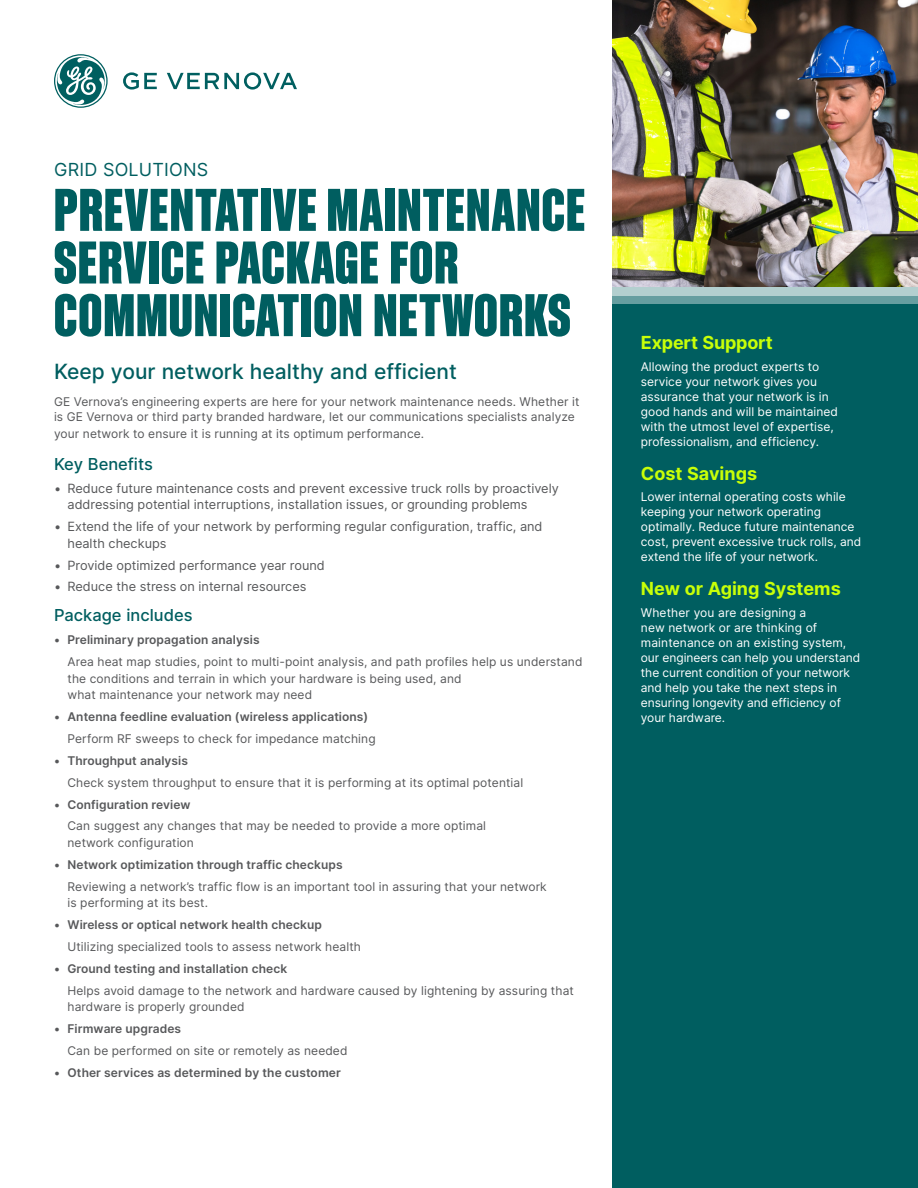
<style>
.page{position:relative;width:918px;height:1188px;background:#fff}
.page>*{position:absolute;margin:0;border:0;box-sizing:border-box;transform-origin:0 0}
.Product_Name_Head{font:800 58.5px/52.7px "Sons Condensed";letter-spacing:.02em;color:#005e60}
.Heading_3{font:500 21px "Inter";color:#005e60}
.Heading_2_White{font:700 18px "Inter";color:#c8ff08}
.t1{font:18px "Inter";letter-spacing:.01em;color:#005e60}
.Heading_3-2{font:500 16.5px "Inter";color:#005e60}
.t2{font:12.75px/16.5px "Inter";color:#57585a}
.Copy{font:12px/16.5px "Inter";letter-spacing:.01em;color:#57585a}
.Bullets_White{font:12px/15px "Inter";color:#fff}
.t3{font:600 12px "Inter";letter-spacing:.005em;color:#57585a}
</style>
<div class="page">
<div style="left:612px;top:296px;width:306px;height:892px;background:#005e60"></div>
<div style="left:612px;top:294px;width:306px;height:10px;background:#669ea0"></div>
<div style="left:612px;top:286px;width:306px;height:10px;background:#b3cfcf"></div>
<svg style="left:54px;top:54px;width:243px;height:54px"></svg>
<img style="left:612px;top:0;width:306px;height:286px">
<p class="t1" style="left:54px;top:156px;width:156px">GRID SOLUTIONS</p>
<p class="Product_Name_Head" style="left:54px;top:183px;width:533px">PREVENTATIVE MAINTENANCE<br>SERVICE PACKAGE FOR<br>COMMUNICATION NETWORKS</p>
<p class="Heading_3" style="left:54px;top:356px;width:404px">Keep your network healthy and efficient</p>
<p class="Copy" style="left:54px;top:394px;width:527px;line-height:15px">GE Vernova’s engineering experts are here for your network maintenance needs. Whether it is GE Vernova or third party branded hardware, let our communications specialists analyze</p>
<p class="Copy" style="left:54px;top:425px;width:372px">your network to ensure it is running at its optimum performance.</p>
<p class="Heading_3-2" style="left:54px;top:452px;width:100px">Key Benefits</p>
<p class="t2" style="left:68px;top:480px;width:493px;text-indent:-14px">• Reduce future maintenance costs and prevent excessive truck rolls by proactively addressing potential interruptions, installation issues, or grounding problems</p>
<p class="t2" style="left:68px;top:518px;width:477px;text-indent:-14px">• Extend the life of your network by performing regular configuration, traffic, and health checkups</p>
<p class="t2" style="left:54px;top:556px;width:272px">• Provide optimized performance year round</p>
<p class="t2" style="left:54px;top:578px;width:254px">• Reduce the stress on internal resources</p>
<p class="Heading_3-2" style="left:54px;top:603px;width:140px">Package includes</p>
<p class="t3" style="left:54px;top:631px;width:207px">• Preliminary propagation analysis</p>
<p class="Copy" style="left:68px;top:653px;width:517px">Area heat map studies, point to multi-point analysis, and path profiles help us understand the conditions and terrain in which your hardware is being used, and<br>what maintenance your network may need</p>
<p class="t3" style="left:54px;top:708px;width:316px">• Antenna feedline evaluation (wireless applications)</p>
<p class="Copy" style="left:68px;top:730px;width:310px">Perform RF sweeps to check for impedance matching</p>
<p class="t3" style="left:54px;top:752px;width:136px">• Throughput analysis</p>
<p class="Copy" style="left:68px;top:774px;width:457px">Check system throughput to ensure that it is performing at its optimal potential</p>
<p class="t3" style="left:54px;top:795px;width:138px">• Configuration review</p>
<p class="Copy" style="left:68px;top:818px;width:420px">Can suggest any changes that may be needed to provide a more optimal network configuration</p>
<p class="t3" style="left:54px;top:856px;width:290px">• Network optimization through traffic checkups</p>
<p class="Copy" style="left:68px;top:878px;width:481px">Reviewing a network’s traffic flow is an important tool in assuring that your network is performing at its best.</p>
<p class="t3" style="left:54px;top:916px;width:269px">• Wireless or optical network health checkup</p>
<p class="Copy" style="left:68px;top:938px;width:295px">Utilizing specialized tools to assess network health</p>
<p class="t3" style="left:54px;top:960px;width:235px">• Ground testing and installation check</p>
<p class="Copy" style="left:68px;top:982px;width:508px">Helps avoid damage to the network and hardware caused by lightening by assuring that hardware is properly grounded</p>
<p class="t3" style="left:54px;top:1020px;width:129px">• Firmware upgrades</p>
<p class="Copy" style="left:68px;top:1042px;width:282px">Can be performed on site or remotely as needed</p>
<p class="t3" style="left:54px;top:1064px;width:288px">• Other services as determined by the customer</p>
<p class="Heading_2_White" style="left:641px;top:329px;width:133px">Expert Support</p>
<p class="Bullets_White" style="left:641px;top:359px;width:199px">Allowing the product experts to service your network gives you assurance that your network is in good hands and will be maintained with the utmost level of expertise, professionalism, and efficiency.</p>
<p class="Heading_2_White" style="left:641px;top:460px;width:118px">Cost Savings</p>
<p class="Bullets_White" style="left:641px;top:489px;width:222px">Lower internal operating costs while keeping your network operating optimally. Reduce future maintenance cost, prevent excessive truck rolls, and extend the life of your network.</p>
<p class="Heading_2_White" style="left:641px;top:575px;width:201px">New or Aging Systems</p>
<p class="Bullets_White" style="left:641px;top:605px;width:221px">Whether you are designing a<br>new network or are thinking of maintenance on an existing system, our engineers can help you understand the current condition of your network and help you take the next steps in ensuring longevity and efficiency of your hardware.</p>
</div>
